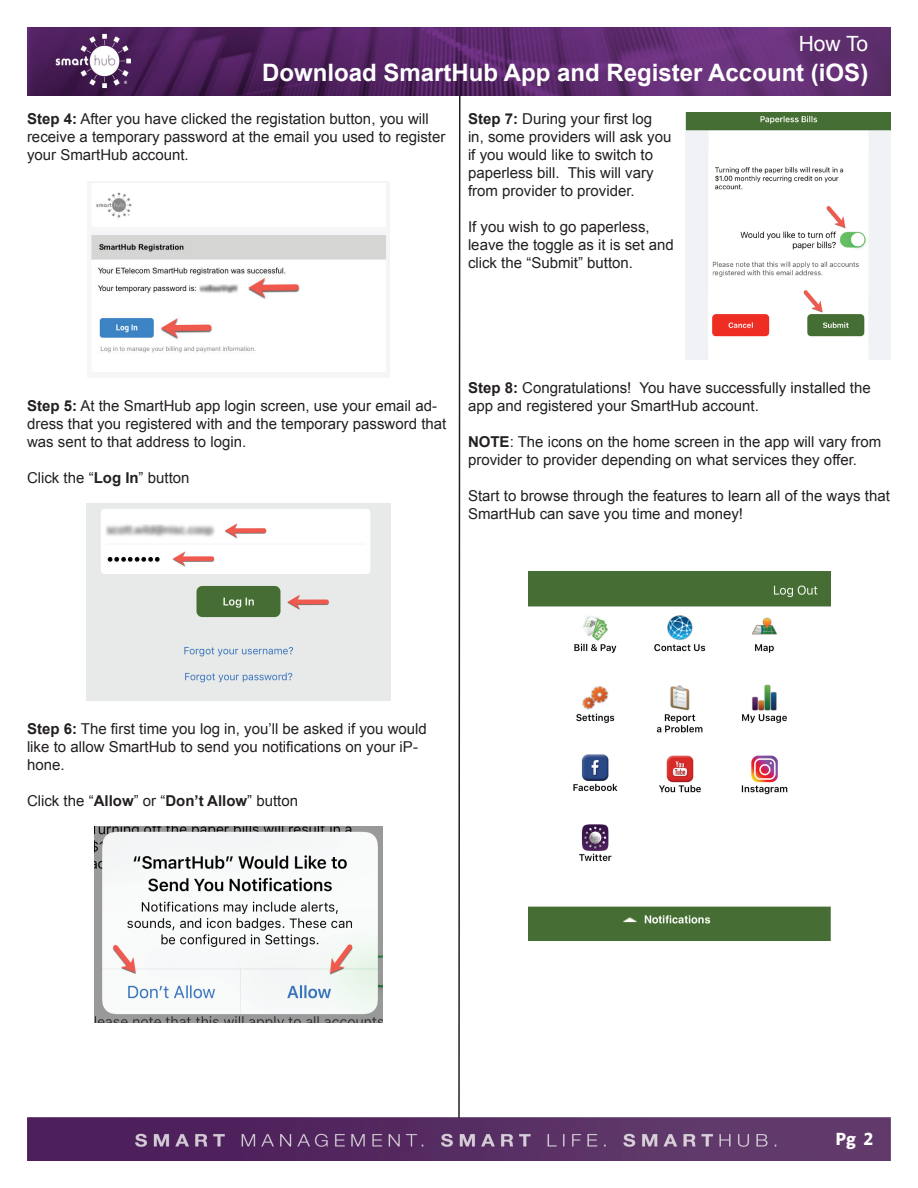
<style>
.page{position:relative;width:918px;height:1188px;background:#fff}
.page>*{position:absolute;margin:0;border:0;box-sizing:border-box;transform-origin:0 0}
.t1{font:700 24px "Arial";color:#fff}
.t2{font:21px "Arial";color:#fff}
.t3{font:700 18px "Mundo Sans Std";color:#fff}
.t4{font:15px/18px "Arial";color:#231f20}
.s1{font-weight:700}
</style>
<div class="page">
<img style="left:27px;top:1118px;width:864px;height:43px">
<img style="left:90px;top:182px;width:299px;height:192px">
<svg style="left:457px;top:95px;width:4px;height:1024px"></svg>
<img style="left:27px;top:28px;width:864px;height:67px">
<img style="left:87px;top:504px;width:303px;height:196px">
<img style="left:94px;top:826px;width:289px;height:196px">
<img style="left:685px;top:113px;width:206px;height:246px">
<img style="left:529px;top:572px;width:301px;height:368px">
<p class="t2" style="left:799px;top:30px;width:71px">How To</p>
<p class="t1" style="left:262px;top:57px;width:608px">Download SmartHub App and Register Account (iOS)</p>
<p class="t4" style="left:27px;top:110px;width:420px"><span class="s1">Step 4:</span> After you have clicked the registation button, you will receive a temporary password at the email you used to register your SmartHub account.</p>
<p class="t4" style="left:468px;top:110px;width:205px"><span class="s1">Step 7:</span> During your first log in, some providers will ask you if you would like to switch to paperless bill. This will vary from provider to provider.</p>
<p class="t4" style="left:468px;top:218px;width:207px">If you wish to go paperless, leave the toggle as it is set and click the “Submit” button.</p>
<p class="t4" style="left:27px;top:397px;width:421px"><span class="s1">Step 5:</span> At the SmartHub app login screen, use your email ad&shy;dress that you registered with and the temporary password that was sent to that address to login.</p>
<p class="t4" style="left:27px;top:469px;width:164px">Click the “<span class="s1">Log In</span>” button</p>
<p class="t4" style="left:468px;top:379px;width:404px"><span class="s1">Step 8:</span> Congratulations! You have successfully installed the app and registered your SmartHub account.</p>
<p class="t4" style="left:468px;top:433px;width:415px"><span class="s1">NOTE</span>: The icons on the home screen in the app will vary from provider to provider depending on what services they offer.</p>
<p class="t4" style="left:468px;top:487px;width:423px">Start to browse through the features to learn all of the ways that<br>SmartHub can save you time and money!</p>
<p class="t4" style="left:27px;top:719px;width:401px"><span class="s1">Step 6:</span> The first time you log in, you’ll be asked if you would like to allow SmartHub to send you notifications on your iP&shy;hone.</p>
<p class="t4" style="left:27px;top:791px;width:273px">Click the “<span class="s1">Allow</span>” or “<span class="s1">Don’t Allow</span>” button</p>
<p class="t3" style="left:835px;top:1129px;width:40px">Pg 2</p>
</div>
